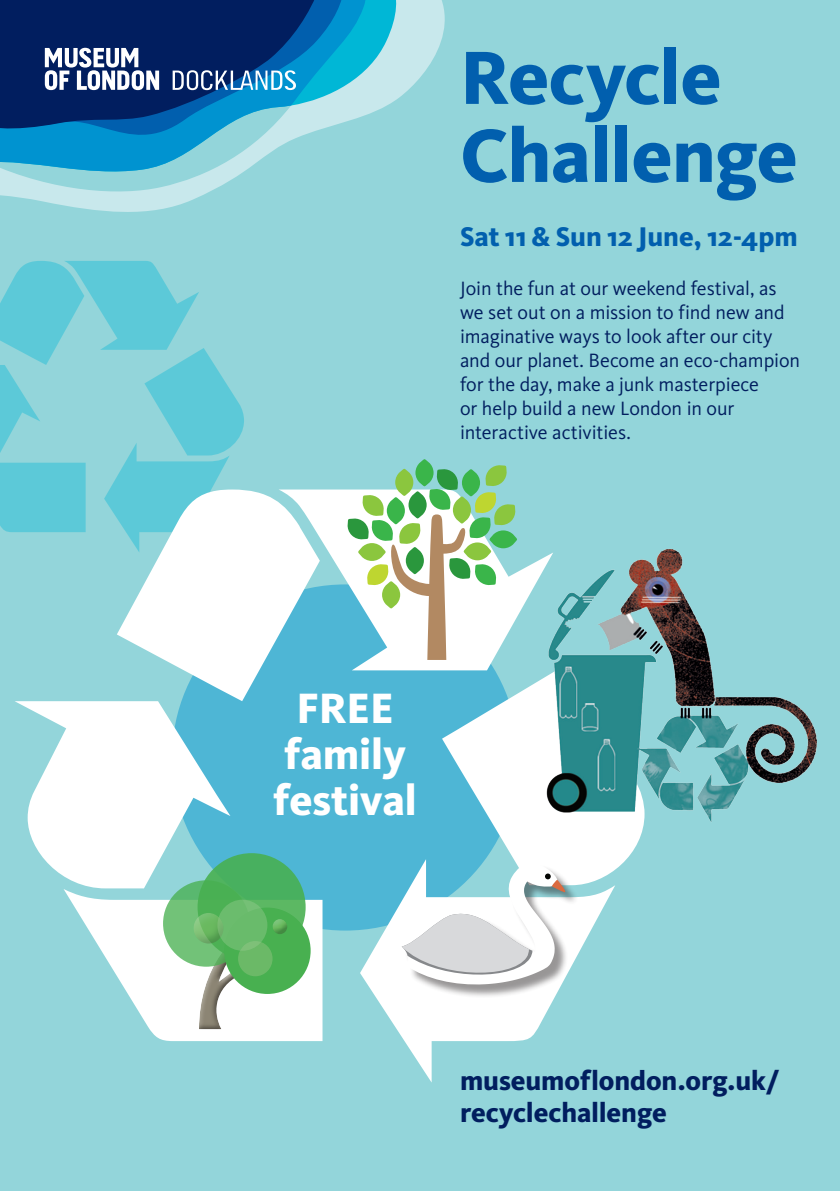
<style>
.page{position:relative;width:840px;height:1191px;background:#fff}
.page>*{position:absolute;margin:0;border:0;box-sizing:border-box;transform-origin:0 0}
.t1{font:800 78px/78px "Kievit";letter-spacing:-.015em;color:#015fae}
.t2{font:800 44px/46px "Kievit";letter-spacing:-.01em;color:#fff;text-align:center}
.t3{font:800 28px/32px "Kievit";letter-spacing:-.005em;color:#011e5f}
.t4{font:800 28px "Kievit";color:#015fae}
.t5{font:20px/24px "Kievit";letter-spacing:-.005em;color:#011e5f}
</style>
<div class="page">
<div style="left:0;top:0;width:839px;height:1191px;background:#93d5da"></div>
<svg style="left:10px;top:0;width:435px;height:212px"></svg>
<svg style="left:0;top:177px;width:369px;height:19px"></svg>
<svg style="left:369px;top:0;width:41px;height:177px"></svg>
<svg style="left:0;top:0;width:369px;height:177px"></svg>
<svg style="left:343px;top:0;width:10px;height:141px"></svg>
<svg style="left:0;top:0;width:343px;height:141px;background:#12508b"></svg>
<svg style="left:45px;top:48px;width:114px;height:42px;background:#7f8eae"></svg>
<svg style="left:172px;top:70px;width:124px;height:20px;background:#5889b5"></svg>
<div style="left:172px;top:584px;width:346px;height:346px;background:#4eb6d5;border-radius:50%"></div>
<svg style="left:0;top:261px;width:244px;height:271px"></svg>
<svg style="left:117px;top:489px;width:161px;height:212px;fill:#fff"></svg>
<svg style="left:278px;top:489px;width:242px;height:181px"></svg>
<svg style="left:415px;top:459px;width:18px;height:27px"></svg>
<svg style="left:345px;top:463px;width:172px;height:197px"></svg>
<div style="left:382px;top:581px;width:18px;height:27px;background:#8bc63e;border-radius:50%"></div>
<svg style="left:15px;top:701px;width:215px;height:187px;fill:#fff"></svg>
<svg style="left:64px;top:889px;width:258px;height:152px"></svg>
<div style="left:198px;top:921px;width:77px;height:110px;background:#231f20;opacity:.75"></div>
<div style="left:224px;top:907px;width:86px;height:87px;background:#48b050;border-radius:50%"></div>
<svg style="left:197px;top:853px;width:108px;height:108px;fill:#48b05f"></svg>
<div style="left:238px;top:941px;width:34px;height:35px;background:#70bb6b;border-radius:50%"></div>
<svg style="left:163px;top:880px;width:86px;height:86px;background:#63bb6b"></svg>
<div style="left:191px;top:911px;width:34px;height:34px;background:#231f20;opacity:.75"></div>
<svg style="left:217px;top:899px;width:50px;height:51px;background:#6bbb6c"></svg>
<div style="left:272px;top:918px;width:17px;height:13px;background:#48b050"></div>
<div style="left:272px;top:919px;width:17px;height:17px;background:#231f20;opacity:.75"></div>
<svg style="left:360px;top:885px;width:255px;height:197px"></svg>
<svg style="left:442px;top:666px;width:196px;height:219px;fill:#fff"></svg>
<img style="left:520px;top:549px;width:297px;height:293px">
<div style="left:404px;top:865px;width:174px;height:133px;background:#231f20;opacity:.47"></div>
<svg style="left:401px;top:859px;width:165px;height:126px"></svg>
<h1 class="t1" style="left:459px;top:38px;width:339px">Recycle<br>Challenge</h1>
<h3 class="t4" style="left:459px;top:220px;width:339px">Sat 11 &amp; Sun 12 June, 12-4pm</h3>
<p class="t5" style="left:459px;top:277px;width:341px">Join the fun at our weekend festival, as we set out on a mission to find new and imaginative ways to look after our city and our planet. Become an eco-champion for the day, make a junk masterpiece<br>or help build a new London in our interactive activities.</p>
<h2 class="t2" style="left:273px;top:685px;width:145px">FREE family festival</h2>
<h3 class="t3" style="left:459px;top:1064px;width:320px">museumoflondon.org.uk/ recyclechallenge</h3>
</div>
